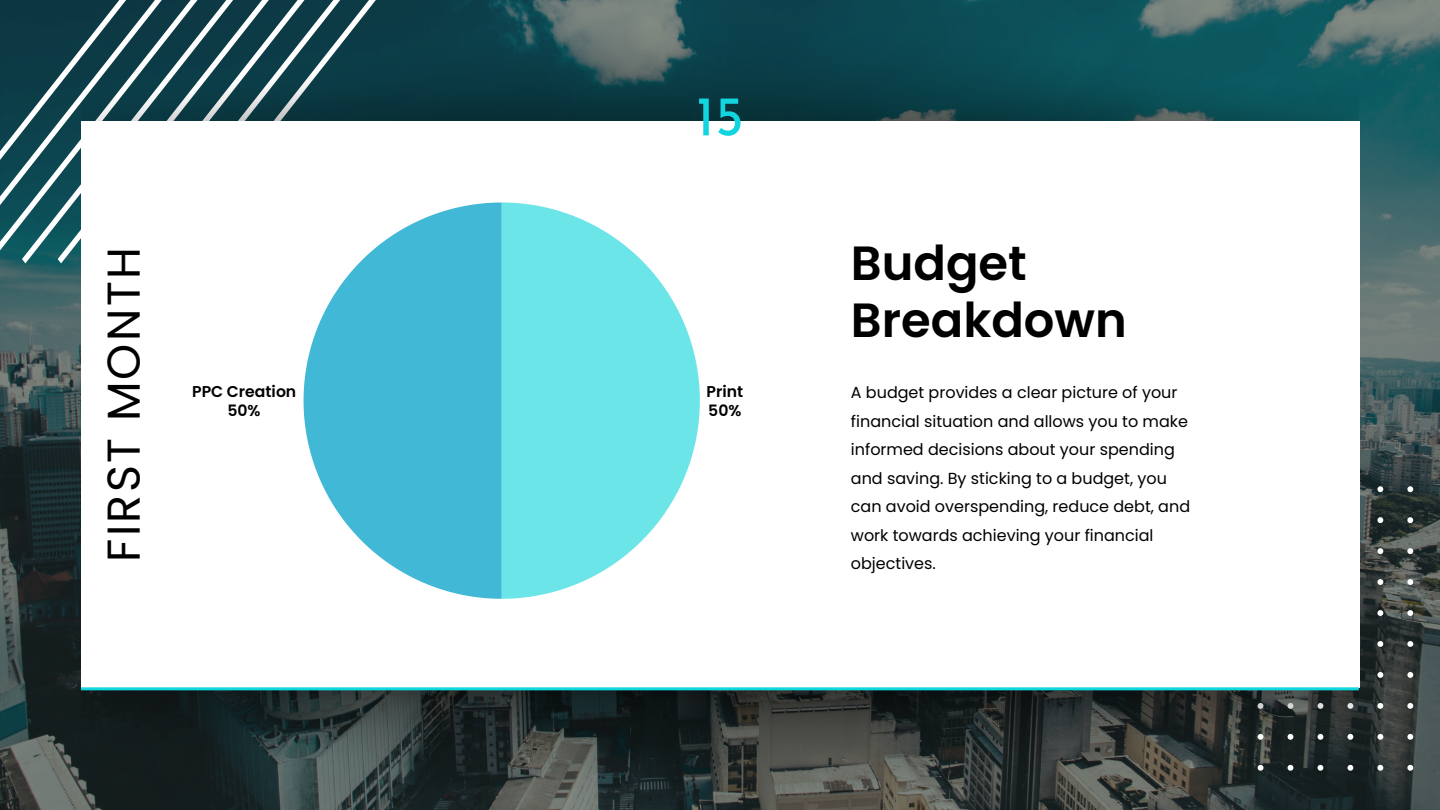
<style>
.page{position:relative;width:1440px;height:810px;background:#fff}
.page>*{position:absolute;margin:0;border:0;box-sizing:border-box;transform-origin:0 0}
.t1{font:56px "Josefin Sans";color:#12d6df}
.t2{font:600 48px/57px "Poppins";color:#000}
.t3{font:46px "Poppins";letter-spacing:.05em;color:#000}
.t4{font:16px/28.5px "Poppins";color:#000}
.t5{font:600 15.7px/19px "Poppins";color:#000}
</style>
<div class="page">
<img style="left:0;top:0;width:1440px;height:810px">
<svg style="left:0;top:0;width:22px;height:263px;background:#24555e"></svg>
<svg style="left:22px;top:0;width:36px;height:263px;background:#2b5b64"></svg>
<svg style="left:58px;top:0;width:35px;height:263px;background:#326069"></svg>
<svg style="left:165px;top:0;width:213px;height:16px;fill:#0c3945"></svg>
<img style="left:81px;top:16px;width:1278px;height:106px">
<svg style="left:1359px;top:486px;width:54px;height:285px;background:#414746"></svg>
<div style="left:81px;top:122px;width:1278px;height:566px;background:#fff"></div>
<img style="left:81px;top:690px;width:1278px;height:120px">
<hr style="left:81px;top:687px;width:1278px;height:3px;background:#12d6df">
<svg style="left:502px;top:203px;width:198px;height:396px;fill:#6ce5e8"></svg>
<svg style="left:304px;top:203px;width:198px;height:396px;fill:#41b8d5"></svg>
<h1 class="t3" style="left:92px;top:562px;width:316px;rotate:-90deg">FIRST MONTH</h1>
<p class="t5" style="left:192px;top:382px;width:106px;line-height:19.5px;text-align:center">PPC Creation<br>50%</p>
<p class="t1" style="left:696px;top:93px;width:49px">15</p>
<p class="t5" style="left:707px;top:382px;width:38px">Print<br>50%</p>
<p class="t2" style="left:851px;top:235px;width:277px">Budget<br>Breakdown</p>
<h2 class="t4" style="left:851px;top:378px;width:341px">A budget provides a clear picture of your financial situation and allows you to make informed decisions about your spending and saving. By sticking to a budget, you can avoid overspending, reduce debt, and work towards achieving your financial objectives.</h2>
</div>
